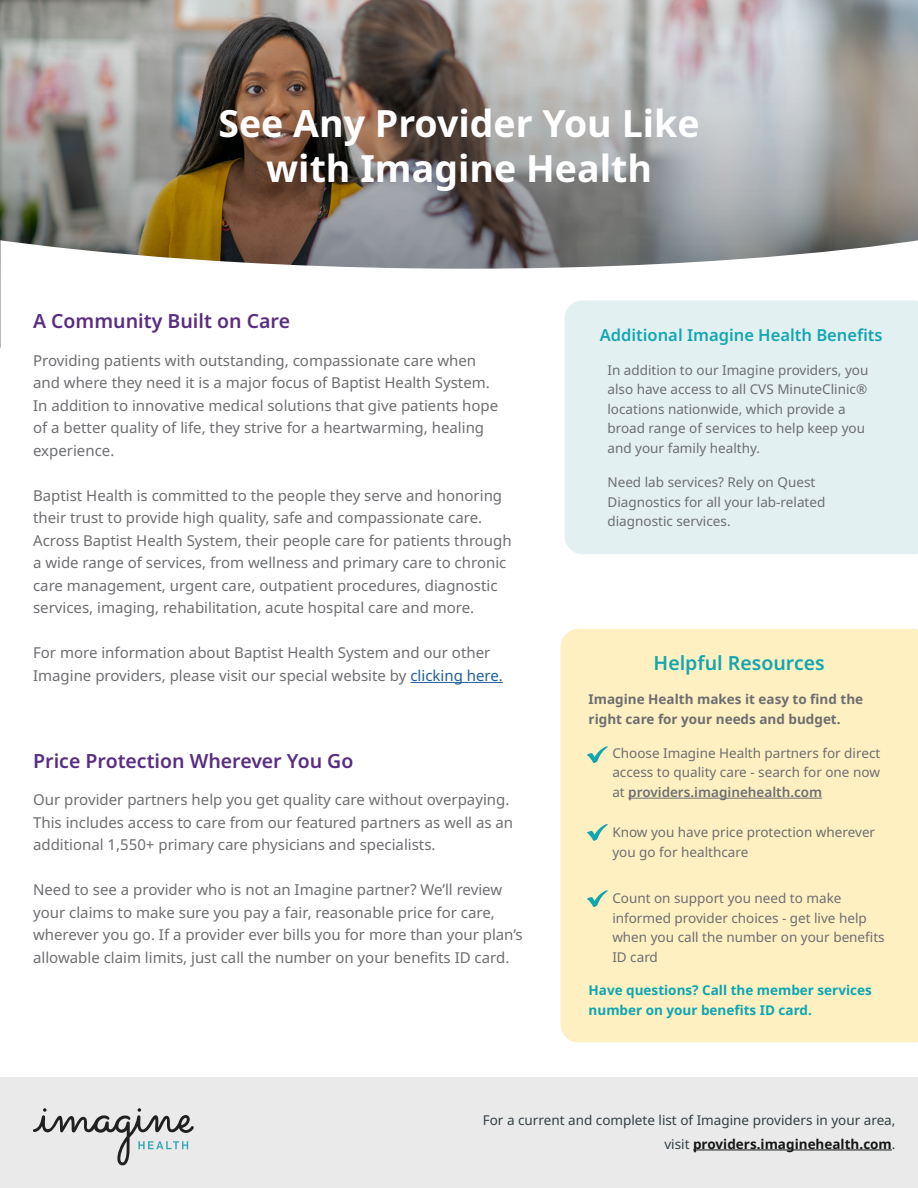
<style>
.page{position:relative;width:918px;height:1188px;background:#fff}
.page>*{position:absolute;margin:0;border:0;box-sizing:border-box;transform-origin:0 0}
.t1{font:700 37.5px/45px "Noto Sans";color:#fff;text-align:center}
.t2{font:600 19.5px "Noto Sans";color:#592d82}
.t3{font:600 19.5px "Noto Sans";color:#13a6b1}
.t4{font:600 16.5px "Noto Sans";color:#13a6b1}
.t5{font:15px/22.5px "Noto Sans";color:#6d6e71}
.t6{font:13.5px/19.5px "Noto Sans";color:#6d6e71}
.t7{font:13.5px/23.2px "Noto Sans";color:#334045;text-align:right}
.t8{font:700 13.5px/19.5px "Noto Sans";color:#6d6e71}
.t9{font:700 13.5px/19.5px "Noto Sans";color:#0ca6b1}
.s1{color:#215e9e}
.s2{font-weight:600;color:#6e6f72}
.s3{font-weight:700;color:#151616}
</style>
<div class="page">
<img style="left:0;top:0;width:918px;height:240px">
<svg style="left:0;top:240px;width:918px;height:136px"></svg>
<hr style="left:410px;top:682px;width:93px;height:1px;background:#215e9e">
<div style="left:0;top:1078px;width:918px;height:110px;background:#eaeaea"></div>
<div style="left:561px;top:629px;width:357px;height:413px;background:#fff0c2"></div>
<hr style="left:628px;top:798px;width:194px;height:1px;background:#6e6f72">
<svg style="left:587px;top:746px;width:21px;height:17px"></svg>
<svg style="left:587px;top:824px;width:21px;height:17px"></svg>
<svg style="left:587px;top:890px;width:21px;height:17px"></svg>
<svg style="left:33px;top:1108px;width:161px;height:57px"></svg>
<hr style="left:693px;top:1150px;width:199px;height:1px;background:#151616">
<div style="left:565px;top:300px;width:353px;height:254px;background:#e2f0f1"></div>
<h1 class="t1" style="left:218px;top:102px;width:483px">See Any Provider You Like with Imagine Health</h1>
<h2 class="t2" style="left:33px;top:308px;width:258px">A Community Built on Care</h2>
<p class="t5" style="left:33px;top:350px;width:467px">Providing patients with outstanding, compassionate care when and where they need it is a major focus of Baptist Health System.<br>In addition to innovative medical solutions that give patients hope of a better quality of life, they strive for a heartwarming, healing experience.</p>
<p class="t5" style="left:33px;top:485px;width:480px">Baptist Health is committed to the people they serve and honoring their trust to provide high quality, safe and compassionate care.<br>Across Baptist Health System, their people care for patients through a wide range of services, from wellness and primary care to chronic care management, urgent care, outpatient procedures, diagnostic services, imaging, rehabilitation, acute hospital care and more.</p>
<p class="t5" style="left:33px;top:642px;width:471px">For more information about Baptist Health System and our other<br>Imagine providers, please visit our special website by <span class="s1">clicking here.</span></p>
<h2 class="t2" style="left:33px;top:747px;width:322px">Price Protection Wherever You Go</h2>
<p class="t5" style="left:33px;top:789px;width:482px">Our provider partners help you get quality care without overpaying.<br>This includes access to care from our featured partners as well as an additional 1,550+ primary care physicians and specialists.</p>
<p class="t5" style="left:33px;top:879px;width:491px">Need to see a provider who is not an Imagine partner? We’ll review your claims to make sure you pay a fair, reasonable price for care, wherever you go. If a provider ever bills you for more than your plan’s allowable claim limits, just call the number on your benefits ID card.</p>
<p class="t4" style="left:600px;top:324px;width:285px">Additional Imagine Health Benefits</p>
<p class="t6" style="left:608px;top:360px;width:262px">In addition to our Imagine providers, you also have access to all CVS MinuteClinic® locations nationwide, which provide a broad range of services to help keep you and your family healthy.</p>
<p class="t6" style="left:608px;top:473px;width:219px">Need lab services? Rely on Quest<br>Diagnostics for all your lab-related diagnostic services.</p>
<h2 class="t3" style="left:654px;top:649px;width:173px">Helpful Resources</h2>
<p class="t8" style="left:589px;top:690px;width:276px">Imagine Health makes it easy to find the right care for your needs and budget.</p>
<p class="t6" style="left:612px;top:743px;width:270px;text-align:justify">Choose Imagine Health partners for direct access to quality care - search for one now at <span class="s2">providers.imaginehealth.com</span></p>
<p class="t6" style="left:612px;top:823px;width:264px">Know you have price protection wherever you go for healthcare</p>
<p class="t6" style="left:612px;top:889px;width:274px">Count on support you need to make informed provider choices - get live help when you call the number on your benefits<br>ID card</p>
<p class="t9" style="left:589px;top:981px;width:285px">Have questions? Call the member services number on your benefits ID card.</p>
<p class="t7" style="left:483px;top:1109px;width:414px">For a current and complete list of Imagine providers in your area, visit <span class="s3">providers.imaginehealth.com</span>.</p>
</div>
